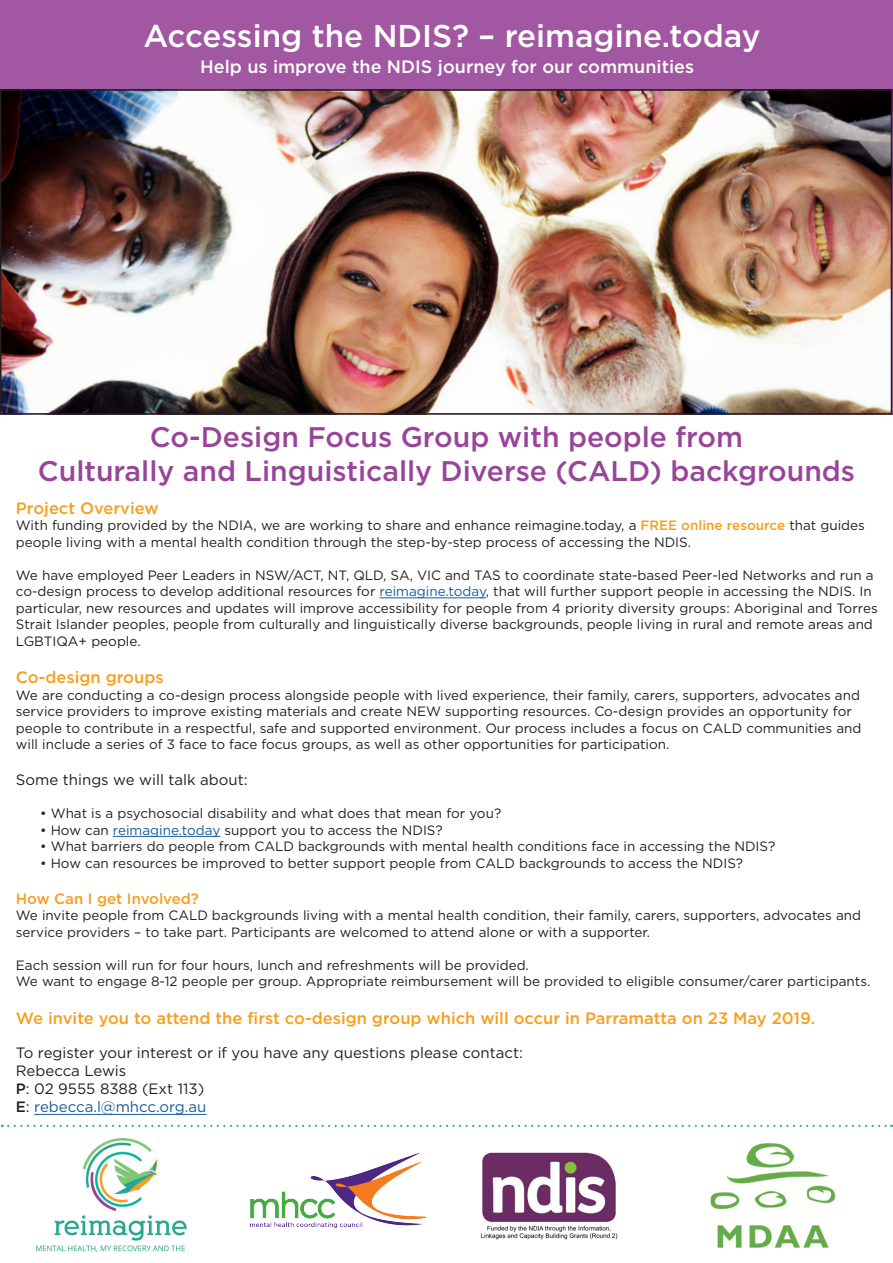
<style>
.page{position:relative;width:893px;height:1263px;background:#fff}
.page>*{position:absolute;margin:0;border:0;box-sizing:border-box;transform-origin:0 0}
.t1{font:500 31.5px "Gotham";color:#fff}
.t2{font:500 28.35px "Gotham";color:#984599}
.t3{font:500 18px "Gotham";color:#fff}
.t4{font:500 16.5px "Gotham";color:#f89e1e}
.t5{font:15px "Gotham";color:#231f20}
.t6{font:15px "Gotham";color:#175d9e}
.t7{font:500 15px "Gotham";color:#f89e1e}
.t8{font:13.5px/16.5px "Gotham";color:#231f20}
.s1{font-weight:500;color:#f89e1e}
.s2{color:#175d9e}
.s3{font-weight:500}
.s4{font-weight:500;color:#231f20}
.s5{color:#231f20}
</style>
<div class="page">
<img style="left:3px;top:92px;width:886px;height:320px">
<hr style="left:380px;top:598px;width:106px;height:1px;background:#175d9e">
<hr style="left:113px;top:836px;width:107px;height:1px;background:#175d9e">
<hr style="left:34px;top:1114px;width:172px;height:1px;background:#175d9e">
<img style="left:251px;top:1153px;width:176px;height:75px">
<svg style="left:2px;top:1125px;width:890px;height:2px"></svg>
<img style="left:480px;top:1152px;width:138px;height:88px">
<img style="left:36px;top:1138px;width:151px;height:114px">
<div style="left:0;top:0;width:893px;height:89px;background:#a257a3"></div>
<div style="left:0;top:89px;width:892px;height:326px;border:2px solid #231f20"></div>
<img style="left:710px;top:1142px;width:126px;height:106px">
<p class="t1" style="left:143px;top:18px;width:619px">Accessing the NDIS? – reimagine.today</p>
<p class="t3" style="left:200px;top:57px;width:495px">Help us improve the NDIS journey for our communities</p>
<p class="t2" style="left:150px;top:421px;width:594px">Co-Design Focus Group with people from</p>
<p class="t2" style="left:38px;top:455px;width:819px">Culturally and Linguistically Diverse (CALD) backgrounds</p>
<p class="t4" style="left:16px;top:498px;width:144px">Project Overview</p>
<p class="t8" style="left:16px;top:517px;width:850px">With funding provided by the NDIA, we are working to share and enhance reimagine.today, a <span class="s1">FREE online resource</span> that guides people living with a mental health condition through the step-by-step process of accessing the NDIS.</p>
<p class="t8" style="left:16px;top:566px;width:863px">We have employed Peer Leaders in NSW/ACT, NT, QLD, SA, VIC and TAS to coordinate state-based Peer-led Networks and run a co-design process to develop additional resources for <span class="s2">reimagine.today</span>, that will further support people in accessing the NDIS. In particular, new resources and updates will improve accessibility for people from 4 priority diversity groups: Aboriginal and Torres Strait Islander peoples, people from culturally and linguistically diverse backgrounds, people living in rural and remote areas and LGBTIQA+ people.</p>
<p class="t4" style="left:16px;top:668px;width:149px">Co-design groups</p>
<p class="t8" style="left:16px;top:687px;width:847px">We are conducting a co-design process alongside people with lived experience, their family, carers, supporters, advocates and service providers to improve existing materials and create NEW supporting resources. Co-design provides an opportunity for people to contribute in a respectful, safe and supported environment. Our process includes a focus on CALD communities and will include a series of 3 face to face focus groups, as well as other opportunities for participation.</p>
<p class="t5" style="left:16px;top:772px;width:233px">Some things we will talk about:</p>
<p class="t8" style="left:40px;top:805px;width:463px">• What is a psychosocial disability and what does that mean for you?</p>
<p class="t8" style="left:40px;top:821px;width:404px">• How can <span class="s2">reimagine.today</span> support you to access the NDIS?</p>
<p class="t8" style="left:40px;top:838px;width:737px">• What barriers do people from CALD backgrounds with mental health conditions face in accessing the NDIS?</p>
<p class="t8" style="left:40px;top:854px;width:704px">• How can resources be improved to better support people from CALD backgrounds to access the NDIS?</p>
<p class="t7" style="left:16px;top:890px;width:185px">How Can I get Involved?</p>
<p class="t8" style="left:16px;top:907px;width:847px">We invite people from CALD backgrounds living with a mental health condition, their family, carers, supporters, advocates and service providers – to take part. Participants are welcomed to attend alone or with a supporter.</p>
<p class="t8" style="left:16px;top:956px;width:514px">Each session will run for four hours, lunch and refreshments will be provided.</p>
<p class="t8" style="left:16px;top:973px;width:856px">We want to engage 8-12 people per group. Appropriate reimbursement will be provided to eligible consumer/carer participants.</p>
<p class="t4" style="left:16px;top:1009px;width:801px">We invite you to attend the first co-design group which will occur in Parramatta on 23 May 2019.</p>
<p class="t5" style="left:16px;top:1045px;width:509px">To register your interest or if you have any questions please contact:</p>
<p class="t5" style="left:16px;top:1063px;width:112px">Rebecca Lewis</p>
<p class="t5" style="left:16px;top:1081px;width:190px"><span class="s3">P</span>: 02 9555 8388 (Ext 113)</p>
<p class="t6" style="left:16px;top:1099px;width:192px"><span class="s4">E</span><span class="s5">:</span> rebecca.l@mhcc.org.au</p>
</div>
